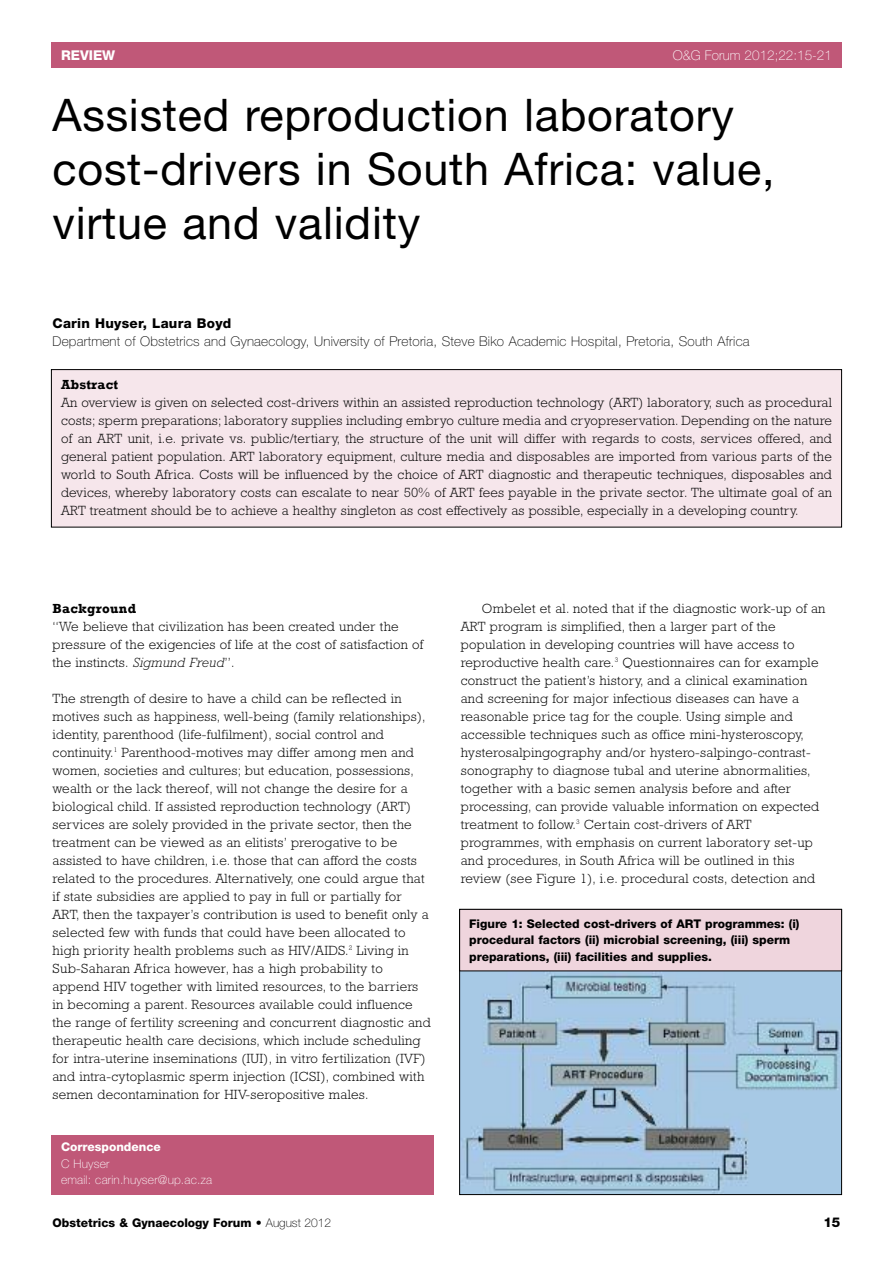
<style>
.page{position:relative;width:893px;height:1263px;background:#fff}
.page>*{position:absolute;margin:0;border:0;box-sizing:border-box;transform-origin:0 0}
.t1{font:45px/54px "Helvetica Neue";letter-spacing:.015em;color:#000}
.t2{font:300 13.5px/18px "Rockwell";letter-spacing:.02em;color:#000}
.t3{font:100 13.5px "Helvetica Neue";letter-spacing:.015em;color:#000}
.t4{font:800 13.5px "Helvetica Neue";letter-spacing:.02em;color:#000}
.t5{font:100 13.5px "Helvetica Neue";color:#fff}
.t6{font:700 13.5px "Rockwell";letter-spacing:.02em;color:#000}
.t7{font:800 13.5px "Helvetica Neue";color:#fff}
.t8{font:800 12px/16.5px "Helvetica Neue";color:#000}
.t9{font:100 12px/16.5px "Helvetica Neue";letter-spacing:.015em;color:#fff}
.t10{font:800 12px "Helvetica Neue";color:#fff}
.s1{font-style:italic}
.s2{font-weight:100}
</style>
<div class="page">
<div style="left:51px;top:43px;width:791px;height:25px;background:#c05878"></div>
<div style="left:51px;top:370px;width:791px;height:157px;background:#f6e6eb"></div>
<div style="left:51px;top:369px;width:791px;height:158px;border:1px solid #000"></div>
<div style="left:51px;top:1135px;width:383px;height:60px;background:#c05878"></div>
<img style="left:461px;top:971px;width:379px;height:222px">
<div style="left:460px;top:909px;width:382px;height:62px;background:#efd5dd"></div>
<div style="left:459px;top:909px;width:383px;height:62px;border:1px solid #000"></div>
<p class="t7" style="left:61px;top:50px;width:56px">REVIEW</p>
<p class="t5" style="left:673px;top:50px;width:161px">O&amp;G Forum 2012;22:15-21</p>
<h1 class="t1" style="left:53px;top:93px;width:723px">Assisted reproduction laboratory cost-drivers in South Africa: value, virtue and validity</h1>
<p class="t4" style="left:53px;top:318px;width:180px">Carin Huyser, Laura Boyd</p>
<p class="t3" style="left:53px;top:336px;width:699px">Department of Obstetrics and Gynaecology, University of Pretoria, Steve Biko Academic Hospital, Pretoria, South Africa</p>
<p class="t6" style="left:61px;top:376px;width:59px">Abstract</p>
<p class="t2" style="left:61px;top:394px;width:772px;text-align:justify">An overview is given on selected cost-drivers within an assisted reproduction technology (ART) laboratory, such as procedural costs; sperm preparations; laboratory supplies including embryo culture media and cryopreservation. Depending on the nature of an ART unit, i.e. private vs. public/tertiary, the structure of the unit will differ with regards to costs, services offered, and general patient population. ART laboratory equipment, culture media and disposables are imported from various parts of the world to South Africa. Costs will be influenced by the choice of ART diagnostic and therapeutic techniques, disposables and devices, whereby laboratory costs can escalate to near 50% of ART fees payable in the private sector. The ultimate goal of an ART treatment should be to achieve a healthy singleton as cost effectively as possible, especially in a developing country.</p>
<p class="t6" style="left:53px;top:600px;width:85px">Background</p>
<p class="t2" style="left:53px;top:618px;width:372px">“We believe that civilization has been created under the pressure of the exigencies of life at the cost of satisfaction of the instincts. <span class="s1">Sigmund Freud</span>”.</p>
<p class="t2" style="left:52px;top:690px;width:380px">The strength of desire to have a child can be reflected in motives such as happiness, well-being (family relationships), identity, parenthood (life-fulfilment), social control and continuity.<sup>1</sup> Parenthood-motives may differ among men and women, societies and cultures; but education, possessions, wealth or the lack thereof, will not change the desire for a biological child. If assisted reproduction technology (ART) services are solely provided in the private sector, then the treatment can be viewed as an elitists’ prerogative to be assisted to have children, i.e. those that can afford the costs related to the procedures. Alternatively, one could argue that if state subsidies are applied to pay in full or partially for ART, then the taxpayer’s contribution is used to benefit only a selected few with funds that could have been allocated to high priority health problems such as HIV/AIDS.<sup>2</sup> Living in Sub-Saharan Africa however, has a high probability to append HIV together with limited resources, to the barriers in becoming a parent. Resources available could influence the range of fertility screening and concurrent diagnostic and therapeutic health care decisions, which include scheduling for intra-uterine inseminations (IUI), in vitro fertilization (IVF) and intra-cytoplasmic sperm injection (ICSI), combined with semen decontamination for HIV-seropositive males.</p>
<p class="t10" style="left:61px;top:1142px;width:101px">Correspondence</p>
<p class="t9" style="left:61px;top:1156px;width:152px">C Huyser<br>email: carin.huyser@up.ac.za</p>
<p class="t2" style="left:461px;top:600px;width:366px;text-indent:21px">Ombelet et al. noted that if the diagnostic work-up of an ART program is simplified, then a larger part of the population in developing countries will have access to reproductive health care.<sup>3</sup> Questionnaires can for example construct the patient’s history, and a clinical examination and screening for major infectious diseases can have a reasonable price tag for the couple. Using simple and accessible techniques such as office mini-hysteroscopy, hysterosalpingography and/or hystero-salpingo-contrast&shy;sonography to diagnose tubal and uterine abnormalities, together with a basic semen analysis before and after processing, can provide valuable information on expected treatment to follow.<sup>3</sup> Certain cost-drivers of ART programmes, with emphasis on current laboratory set-up and procedures, in South Africa will be outlined in this review (see Figure 1), i.e. procedural costs, detection and</p>
<p class="t8" style="left:469px;top:916px;width:332px">Figure 1: Selected cost-drivers of ART programmes: (i) procedural factors (ii) microbial screening, (iii) sperm preparations, (iii) facilities and supplies.</p>
<p class="t8" style="left:53px;top:1216px;width:280px">Obstetrics &amp; Gynaecology Forum • <span class="s2">August 2012</span></p>
<p class="t4" style="left:823px;top:1218px;width:19px">15</p>
</div>
